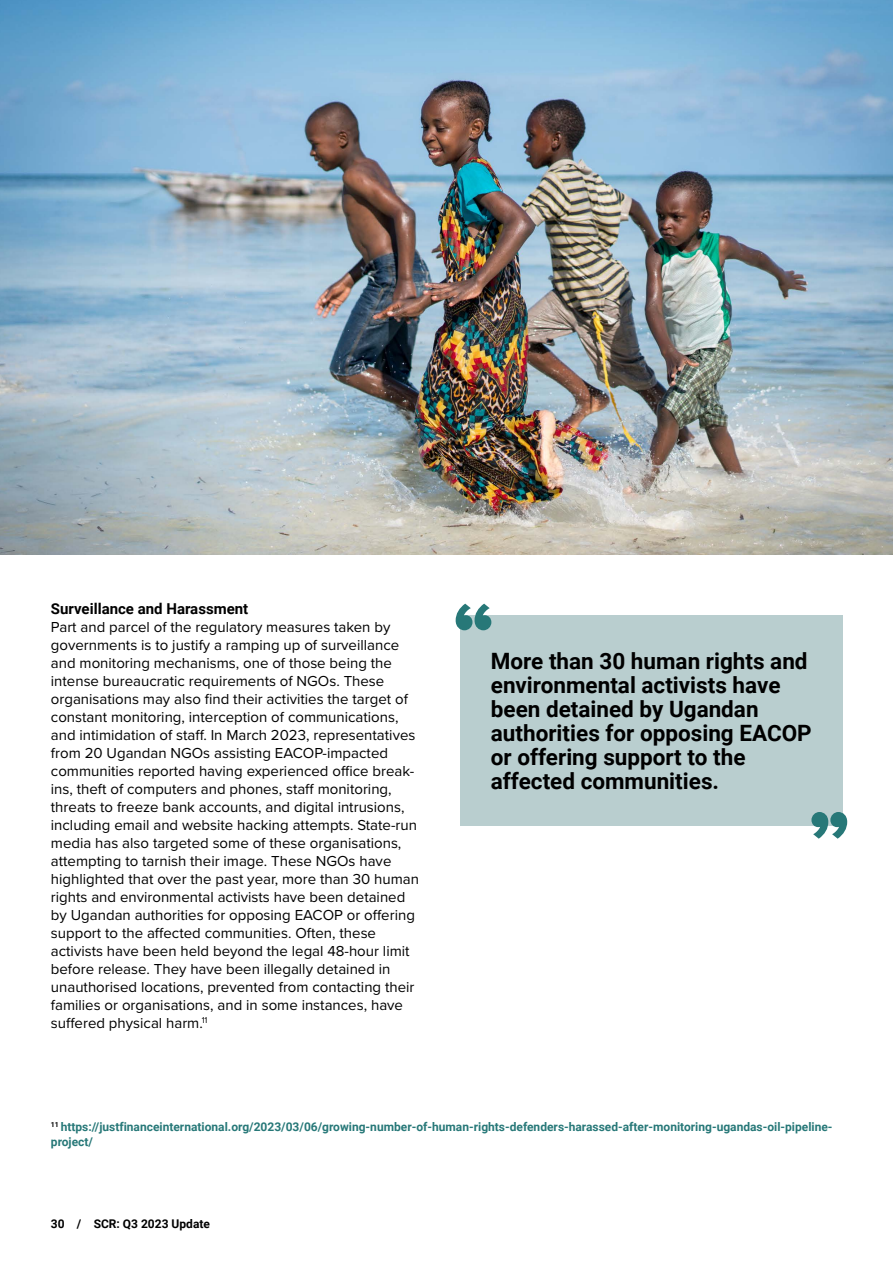
<style>
.page{position:relative;width:893px;height:1263px;background:#fff}
.page>*{position:absolute;margin:0;border:0;box-sizing:border-box;transform-origin:0 0}
.t1{font:900 76.5px "Proxima Nova";color:#277878}
.t2{font:700 22.5px/24px "Roboto";color:#000}
.t3{font:15px/18px "Proxima Nova";color:#000}
.t4{font:700 15px "Roboto";color:#000}
.t5{font:700 12px/15px "Roboto";color:#277878}
.t6{font:700 12px "Roboto";color:#000}
</style>
<div class="page">
<img style="left:0;top:0;width:893px;height:555px">
<div style="left:461px;top:615px;width:382px;height:210px;background:#b9cecf"></div>
<p class="t4" style="left:51px;top:598px;width:199px">Surveillance and Harassment</p>
<p class="t3" style="left:51px;top:617px;width:370px">Part and parcel of the regulatory measures taken by governments is to justify a ramping up of surveillance and monitoring mechanisms, one of those being the intense bureaucratic requirements of NGOs. These organisations may also find their activities the target of constant monitoring, interception of communications, and intimidation of staff. In March 2023, representatives from 20 Ugandan NGOs assisting EACOP-impacted communities reported having experienced office break&shy;ins, theft of computers and phones, staff monitoring, threats to freeze bank accounts, and digital intrusions, including email and website hacking attempts. State-run media has also targeted some of these organisations, attempting to tarnish their image. These NGOs have highlighted that over the past year, more than 30 human rights and environmental activists have been detained by Ugandan authorities for opposing EACOP or offering support to the affected communities. Often, these activists have been held beyond the legal 48-hour limit before release. They have been illegally detained in unauthorised locations, prevented from contacting their families or organisations, and in some instances, have suffered physical harm.<sup>11</sup></p>
<h1 class="t1" style="left:454px;top:573px;width:42px">“</h1>
<h2 class="t2" style="left:491px;top:648px;width:322px">More than 30 human rights and environmental activists have been detained by Ugandan authorities for opposing EACOP or offering support to the affected communities.</h2>
<h1 class="t1" style="left:809px;top:781px;width:42px">”</h1>
<p class="t5" style="left:51px;top:1119px;width:783px"><sup>11</sup> https://justfinanceinternational.org/2023/03/06/growing-number-of-human-rights-defenders-harassed-after-monitoring-ugandas-oil-pipeline&shy;project/</p>
<p class="t6" style="left:51px;top:1215px;width:161px">30 / SCR: Q3 2023 Update</p>
</div>
